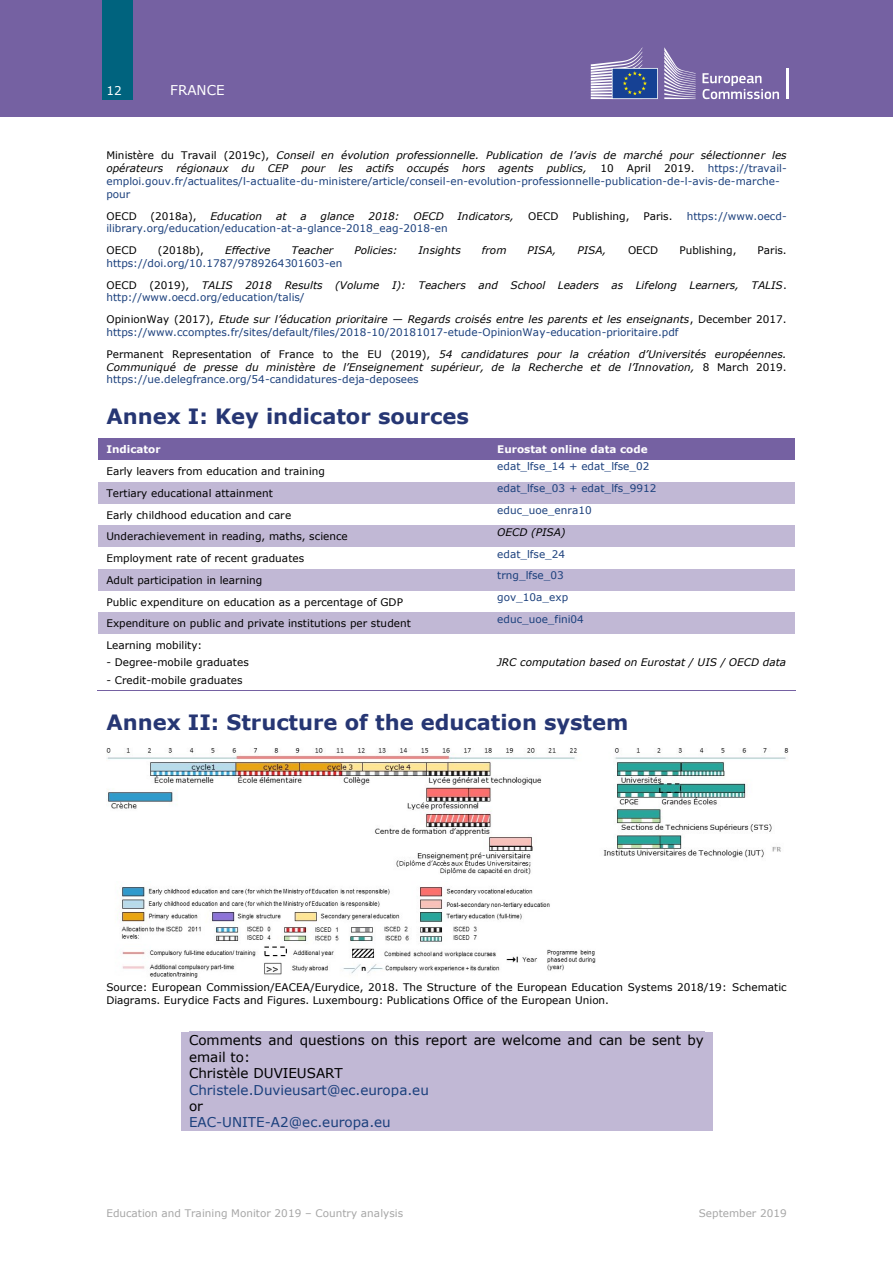
<style>
.page{position:relative;width:893px;height:1264px;background:#fff}
.page>*{position:absolute;margin:0;border:0;box-sizing:border-box;transform-origin:0 0}
.t1{font:700 21px "Verdana";color:#263673}
.t2{font:13.5px/16.4px "Verdana";color:#000}
.t3{font:13.5px "Verdana";color:#1a3f7c}
.t4{font:13.5px "Verdana";letter-spacing:-.005em;color:#fff}
.t5{font:12px "Verdana";color:#fff}
.t6{font:italic 10.5px/12.8px "Verdana";color:#000}
.t7{font:10.5px/12.8px "Verdana";color:#000}
.t8{font:10.5px/12.8px "Verdana";color:#1a3f7c}
.t9{font:10.5px "Verdana";color:#a6a6a6}
.t10{font:700 10.5px "Verdana";color:#fff}
.s1{font-style:normal}
.s2{font-style:normal;color:#1a3f7c}
.s3{color:#000}
.s4{font-style:italic;color:#000}
</style>
<div class="page">
<div style="left:0;top:0;width:893px;height:116px;background:#7561a2"></div>
<div style="left:103px;top:0;width:30px;height:99px;background:#00637e"></div>
<svg style="left:703px;top:73px;width:76px;height:26px"></svg>
<hr style="left:786px;top:68px;width:2px;height:31px;background:#fff">
<svg style="left:664px;top:47px;width:32px;height:52px"></svg>
<svg style="left:591px;top:47px;width:67px;height:52px"></svg>
<div style="left:98px;top:438px;width:391px;height:22px;background:#7561a2"></div>
<div style="left:489px;top:438px;width:306px;height:22px;background:#7561a2"></div>
<div style="left:98px;top:481px;width:391px;height:22px;background:#c1b8d5"></div>
<div style="left:489px;top:481px;width:306px;height:22px;background:#c1b8d5"></div>
<div style="left:98px;top:525px;width:391px;height:22px;background:#c1b8d5"></div>
<div style="left:489px;top:525px;width:306px;height:22px;background:#c1b8d5"></div>
<div style="left:98px;top:569px;width:391px;height:21px;background:#c1b8d5"></div>
<div style="left:489px;top:569px;width:306px;height:21px;background:#c1b8d5"></div>
<div style="left:98px;top:612px;width:391px;height:22px;background:#c1b8d5"></div>
<div style="left:489px;top:612px;width:306px;height:22px;background:#c1b8d5"></div>
<hr style="left:97px;top:690px;width:392px;height:1px;background:#7561a2">
<hr style="left:489px;top:690px;width:306px;height:1px;background:#7561a2">
<div style="left:181px;top:1031px;width:531px;height:98px;background:#c1b8d5"></div>
<img style="left:106px;top:748px;width:683px;height:230px">
<p class="t5" style="left:106px;top:82px;width:17px">12</p>
<p class="t4" style="left:170px;top:81px;width:56px">FRANCE</p>
<p class="t6" style="left:106px;top:149px;width:682px"><span class="s1">Ministère du Travail (2019c),</span> Conseil en évolution professionnelle. Publication de l’avis de marché pour sélectionner les opérateurs</p>
<p class="t6" style="left:176px;top:162px;width:54px">régionaux</p>
<p class="t6" style="left:242px;top:162px;width:15px">du</p>
<p class="t6" style="left:268px;top:162px;width:22px">CEP</p>
<p class="t6" style="left:301px;top:162px;width:25px">pour</p>
<p class="t6" style="left:338px;top:162px;width:16px">les</p>
<p class="t6" style="left:366px;top:162px;width:29px">actifs</p>
<p class="t6" style="left:407px;top:162px;width:44px">occupés</p>
<p class="t6" style="left:462px;top:162px;width:25px">hors</p>
<p class="t6" style="left:498px;top:162px;width:37px">agents</p>
<p class="t6" style="left:547px;top:162px;width:42px">publics,</p>
<p class="t7" style="left:600px;top:162px;width:15px">10</p>
<p class="t7" style="left:627px;top:162px;width:26px">April</p>
<p class="t7" style="left:664px;top:162px;width:32px">2019.</p>
<p class="t8" style="left:106px;top:162px;width:682px;text-indent:601px">https://travail&shy;emploi.gouv.fr/actualites/l-actualite-du-ministere/article/conseil-en-evolution-professionnelle-publication-de-l-avis-de-marche&shy;pour</p>
<p class="t7" style="left:106px;top:209px;width:32px">OECD</p>
<p class="t7" style="left:151px;top:209px;width:48px">(2018a),</p>
<p class="t6" style="left:211px;top:209px;width:53px">Education</p>
<p class="t6" style="left:276px;top:209px;width:12px">at</p>
<p class="t6" style="left:300px;top:209px;width:8px">a</p>
<p class="t6" style="left:321px;top:209px;width:35px">glance</p>
<p class="t6" style="left:368px;top:209px;width:33px">2018:</p>
<p class="t6" style="left:414px;top:209px;width:32px">OECD</p>
<p class="t6" style="left:458px;top:209px;width:58px">Indicators,</p>
<p class="t7" style="left:528px;top:209px;width:32px">OECD</p>
<p class="t7" style="left:572px;top:209px;width:59px">Publishing,</p>
<p class="t7" style="left:643px;top:209px;width:31px">Paris.</p>
<p class="t8" style="left:687px;top:209px;width:102px">https://www.oecd-</p>
<p class="t8" style="left:106px;top:222px;width:343px">ilibrary.org/education/education-at-a-glance-2018_eag-2018-en</p>
<p class="t7" style="left:106px;top:243px;width:32px">OECD</p>
<p class="t7" style="left:158px;top:243px;width:48px">(2018b),</p>
<p class="t6" style="left:225px;top:243px;width:47px">Effective</p>
<p class="t6" style="left:292px;top:243px;width:43px">Teacher</p>
<p class="t6" style="left:354px;top:243px;width:45px">Policies:</p>
<p class="t6" style="left:419px;top:243px;width:44px">Insights</p>
<p class="t6" style="left:482px;top:243px;width:26px">from</p>
<p class="t6" style="left:528px;top:243px;width:30px">PISA,</p>
<p class="t6" style="left:577px;top:243px;width:30px">PISA,</p>
<p class="t7" style="left:628px;top:243px;width:32px">OECD</p>
<p class="t7" style="left:679px;top:243px;width:59px">Publishing,</p>
<p class="t7" style="left:757px;top:243px;width:31px">Paris.</p>
<p class="t8" style="left:106px;top:256px;width:237px">https://doi.org/10.1787/9789264301603-en</p>
<p class="t6" style="left:106px;top:278px;width:682px"><span class="s1">OECD (2019),</span> TALIS 2018 Results (Volume I): Teachers and School Leaders as Lifelong Learners, TALIS<span class="s1">. </span><span class="s2">http://www.oecd.org/education/talis/</span></p>
<p class="t8" style="left:106px;top:312px;width:682px"><span class="s3">OpinionWay (2017),</span> <span class="s4">Etude sur l’éducation prioritaire — Regards croisés entre les parents et les enseignants</span><span class="s3">, December 2017. </span>https://www.ccomptes.fr/sites/default/files/2018-10/20181017-etude-OpinionWay-education-prioritaire.pdf</p>
<p class="t6" style="left:106px;top:347px;width:682px;text-align:justify"><span class="s1">Permanent Representation of France to the EU (2019),</span> 54 candidatures pour la création d’Universités européennes.<br>Communiqué de presse du ministère de l’Enseignement supérieur, de la Recherche et de l’Innovation, <span class="s1">8 March 2019. </span><span class="s2">https://ue.delegfrance.org/54-candidatures-deja-deposees</span></p>
<h1 class="t1" style="left:106px;top:403px;width:364px">Annex I: Key indicator sources</h1>
<p class="t10" style="left:106px;top:442px;width:56px">Indicator</p>
<p class="t10" style="left:497px;top:442px;width:152px">Eurostat online data code</p>
<p class="t7" style="left:106px;top:464px;width:220px">Early leavers from education and training</p>
<p class="t8" style="left:497px;top:459px;width:154px">edat_lfse_14 + edat_lfse_02</p>
<p class="t7" style="left:106px;top:486px;width:168px">Tertiary educational attainment</p>
<p class="t8" style="left:497px;top:481px;width:161px">edat_lfse_03 + edat_lfs_9912</p>
<p class="t7" style="left:106px;top:508px;width:186px">Early childhood education and care</p>
<p class="t8" style="left:497px;top:503px;width:96px">educ_uoe_enra10</p>
<p class="t7" style="left:106px;top:529px;width:243px">Underachievement in reading, maths, science</p>
<p class="t6" style="left:497px;top:525px;width:70px">OECD (PISA)</p>
<p class="t7" style="left:106px;top:551px;width:199px">Employment rate of recent graduates</p>
<p class="t8" style="left:497px;top:547px;width:69px">edat_lfse_24</p>
<p class="t7" style="left:106px;top:573px;width:157px">Adult participation in learning</p>
<p class="t8" style="left:497px;top:568px;width:68px">trng_lfse_03</p>
<p class="t7" style="left:106px;top:595px;width:298px">Public expenditure on education as a percentage of GDP</p>
<p class="t8" style="left:497px;top:590px;width:72px">gov_10a_exp</p>
<p class="t7" style="left:106px;top:616px;width:306px">Expenditure on public and private institutions per student</p>
<p class="t8" style="left:497px;top:612px;width:88px">educ_uoe_fini04</p>
<p class="t7" style="left:106px;top:638px;width:97px">Learning mobility:</p>
<p class="t7" style="left:106px;top:655px;width:144px">- Degree-mobile graduates</p>
<p class="t7" style="left:106px;top:673px;width:138px">- Credit-mobile graduates</p>
<p class="t6" style="left:497px;top:655px;width:290px">JRC computation based on Eurostat / UIS / OECD data</p>
<h1 class="t1" style="left:106px;top:709px;width:524px">Annex II: Structure of the education system</h1>
<p class="t7" style="left:106px;top:980px;width:682px">Source: European Commission/EACEA/Eurydice, 2018. The Structure of the European Education Systems 2018/19: Schematic<br>Diagrams. Eurydice Facts and Figures. Luxembourg: Publications Office of the European Union.</p>
<p class="t2" style="left:189px;top:1031px;width:516px">Comments and questions on this report are welcome and can be sent by email to:</p>
<p class="t2" style="left:189px;top:1064px;width:155px">Christèle DUVIEUSART</p>
<p class="t3" style="left:189px;top:1080px;width:241px">Christele.Duvieusart@ec.europa.eu</p>
<p class="t2" style="left:189px;top:1097px;width:16px">or</p>
<p class="t3" style="left:189px;top:1113px;width:203px">EAC-UNITE-A2@ec.europa.eu</p>
<p class="t9" style="left:106px;top:1205px;width:298px">Education and Training Monitor 2019 – Country analysis</p>
<p class="t9" style="left:699px;top:1205px;width:89px">September 2019</p>
</div>
